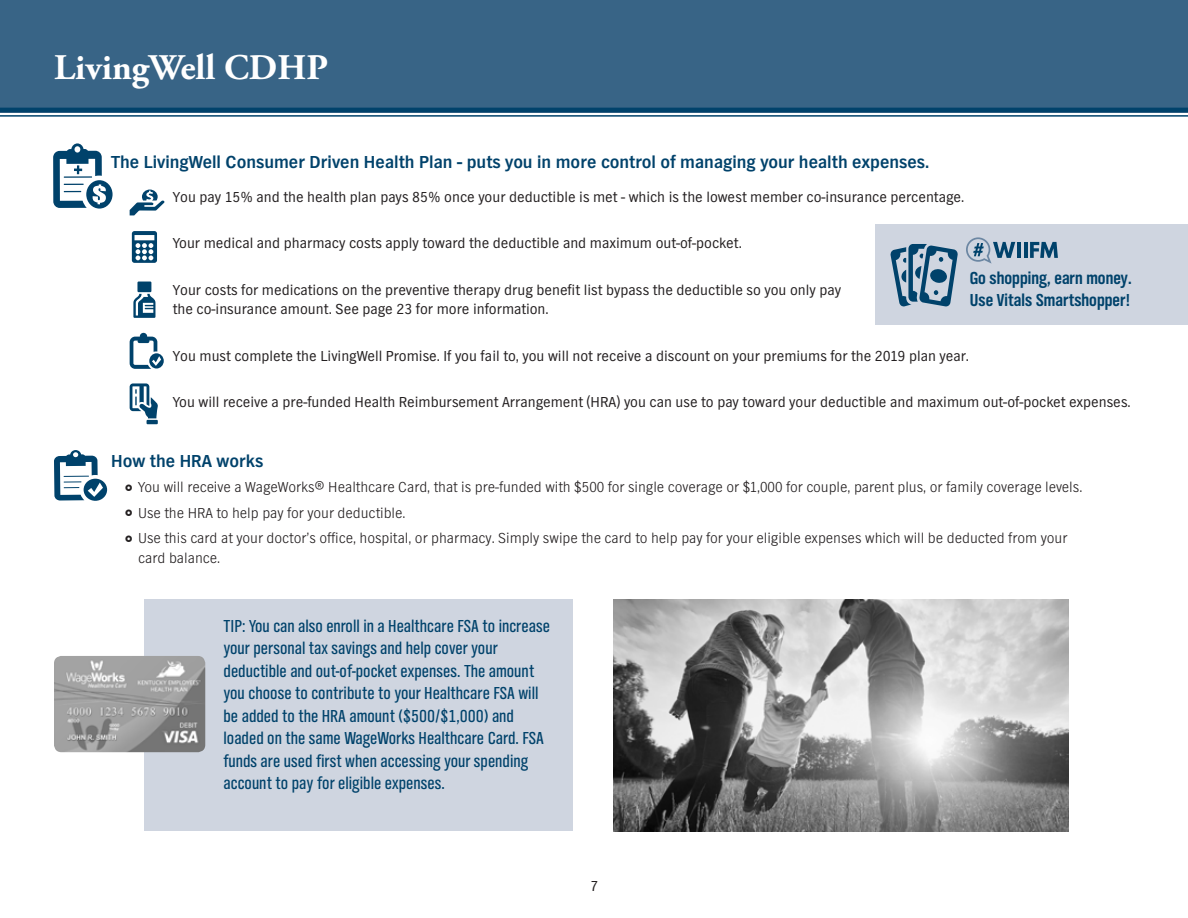
<style>
.page{position:relative;width:1188px;height:918px;background:#fff}
.page>*{position:absolute;margin:0;border:0;box-sizing:border-box;transform-origin:0 0}
.Wave_Head{font:700 36px "Adobe Garamond Pro";color:#fff}
.Call-out_Body{font:18px/22.5px "TV Nord Cond EF";color:#00426b}
.Head__12_13{font:700 18px "TV Nord EF";color:#00426b}
.Call-out_Body-2{font:700 18px/22.5px "TV Nord Cond EF";color:#00426b}
.Body_copy{font:15px/19.5px "TV Nord EF";color:#231f20}
.t1{font:300 15px/19.5px "TV Nord EF";color:#231f20}
</style>
<div class="page">
<svg style="left:0;top:112px;width:1188px;height:1px"></svg>
<div style="left:0;top:0;width:1188px;height:112px;background:#386486"></div>
<hr style="left:0;top:108px;width:1188px;height:4px;background:#00426b">
<hr style="left:0;top:115px;width:1188px;height:2px;background:#00426b">
<div style="left:144px;top:600px;width:429px;height:231px;background:#cfd5e0"></div>
<svg style="left:130px;top:190px;width:35px;height:25px"></svg>
<svg style="left:132px;top:231px;width:25px;height:32px"></svg>
<svg style="left:133px;top:282px;width:22px;height:36px"></svg>
<svg style="left:130px;top:333px;width:34px;height:36px"></svg>
<svg style="left:130px;top:383px;width:28px;height:41px"></svg>
<img style="left:54px;top:656px;width:151px;height:96px">
<img style="left:614px;top:600px;width:455px;height:231px">
<svg style="left:53px;top:143px;width:60px;height:66px"></svg>
<div style="left:876px;top:224px;width:312px;height:101px;background:#cfd5e0"></div>
<svg style="left:54px;top:450px;width:53px;height:51px"></svg>
<svg style="left:890px;top:244px;width:68px;height:63px"></svg>
<svg style="left:966px;top:237px;width:49px;height:27px"></svg>
<hr style="left:1017px;top:242px;width:4px;height:16px;background:#00426b">
<hr style="left:1024px;top:242px;width:3px;height:16px;background:#00426b">
<svg style="left:1030px;top:242px;width:28px;height:16px"></svg>
<p class="Wave_Head" style="left:54px;top:47px;width:276px">LivingWell CDHP</p>
<p class="Head__12_13" style="left:111px;top:152px;width:820px">The LivingWell Consumer Driven Health Plan - puts you in more control of managing your health expenses.</p>
<p class="Body_copy" style="left:173px;top:187px;width:793px">You pay 15% and the health plan pays 85% once your deductible is met - which is the lowest member co-insurance percentage.</p>
<p class="Body_copy" style="left:173px;top:233px;width:571px">Your medical and pharmacy costs apply toward the deductible and maximum out-of-pocket.</p>
<p class="Body_copy" style="left:173px;top:280px;width:670px">Your costs for medications on the preventive therapy drug benefit list bypass the deductible so you only pay the co-insurance amount. See page 23 for more information.</p>
<p class="Body_copy" style="left:173px;top:346px;width:798px">You must complete the LivingWell Promise. If you fail to, you will not receive a discount on your premiums for the 2019 plan year.</p>
<p class="Body_copy" style="left:173px;top:392px;width:959px">You will receive a pre-funded Health Reimbursement Arrangement (HRA) you can use to pay toward your deductible and maximum out-of-pocket expenses.</p>
<p class="Call-out_Body-2" style="left:970px;top:267px;width:163px">Go shopping, earn money.<br>Use Vitals Smartshopper!</p>
<p class="Head__12_13" style="left:111px;top:451px;width:153px">How the HRA works</p>
<p class="t1" style="left:138px;top:478px;width:946px">You will receive a WageWorks® Healthcare Card, that is pre-funded with $500 for single coverage or $1,000 for couple, parent plus, or family coverage levels.</p>
<p class="t1" style="left:138px;top:503px;width:269px">Use the HRA to help pay for your deductible.</p>
<p class="t1" style="left:138px;top:529px;width:931px">Use this card at your doctor’s office, hospital, or pharmacy. Simply swipe the card to help pay for your eligible expenses which will be deducted from your card balance.</p>
<p class="Call-out_Body" style="left:224px;top:615px;width:328px">TIP: You can also enroll in a Healthcare FSA to increase your personal tax savings and help cover your deductible and out-of-pocket expenses. The amount you choose to contribute to your Healthcare FSA will be added to the HRA amount ($500/$1,000) and loaded on the same WageWorks Healthcare Card. FSA funds are used first when accessing your spending account to pay for eligible expenses.</p>
<p class="Body_copy" style="left:590px;top:876px;width:9px">7</p>
</div>
